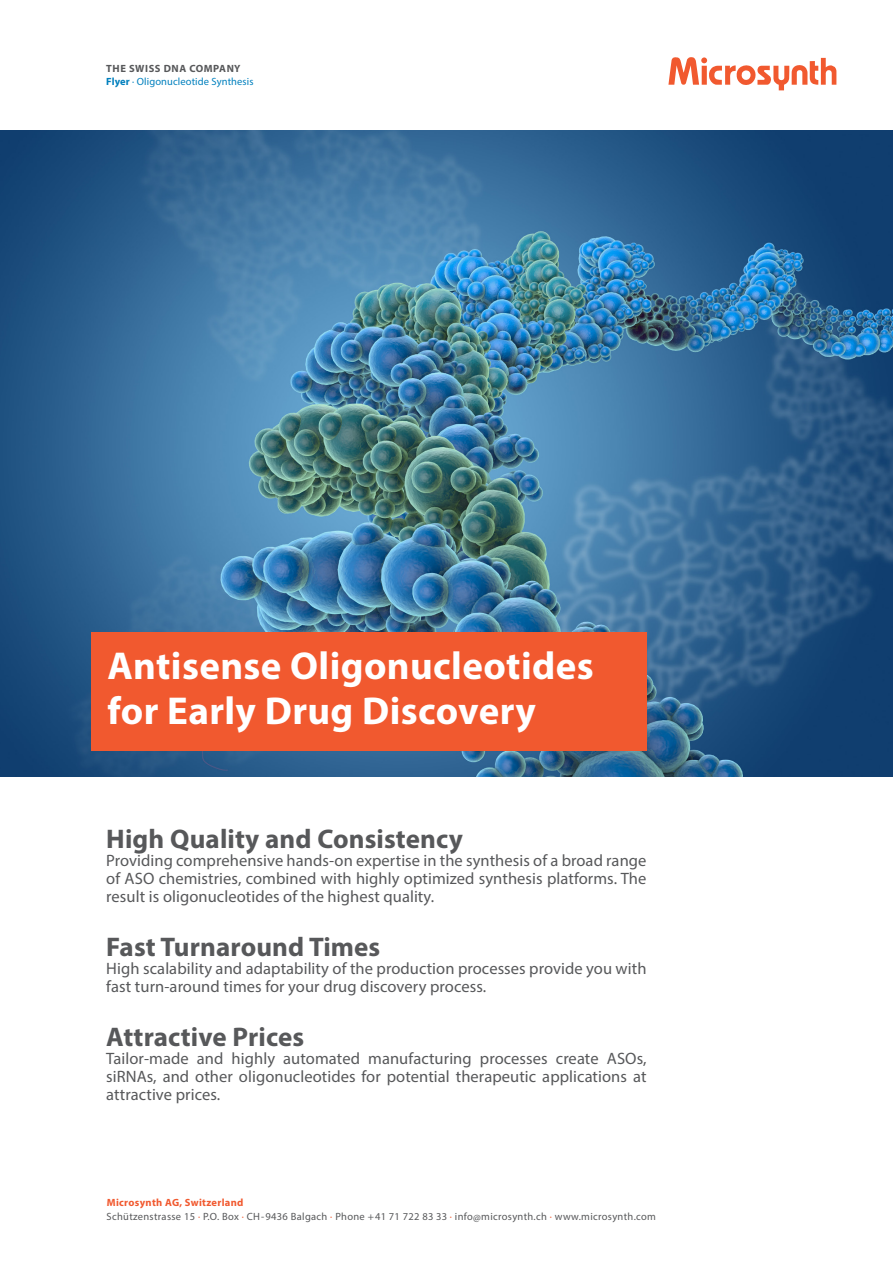
<style>
.page{position:relative;width:893px;height:1263px;background:#fff}
.page>*{position:absolute;margin:0;border:0;box-sizing:border-box;transform-origin:0 0}
._00_Lead_White{font:700 39px "Myriad Pro";letter-spacing:.01em;color:#fff}
._00_Lauftext{font:700 27px "Myriad Pro";letter-spacing:.005em;color:#57585a}
._00_Lauftext-2{font:16.5px/18px "Myriad Pro";letter-spacing:.005em;color:#57585a;text-align:justify}
.t1{font:10.5px/14.9px "Myriad Pro";letter-spacing:.03em;color:#57585a}
.t2{font:10.5px/12.6px "Myriad Pro";letter-spacing:.01em;color:#0080be}
.s1{font-weight:700;color:#57585a}
.s2{font-weight:700}
.s3{font-weight:700;color:#f1592f}
.s4{color:#f1592f}
</style>
<div class="page">
<svg style="left:668px;top:57px;width:168px;height:33px"></svg>
<img style="left:0;top:131px;width:893px;height:645px">
<div style="left:91px;top:632px;width:555px;height:118px;background:#f1592f"></div>
<p class="t2" style="left:106px;top:62px;width:149px"><span class="s1">THE SWISS DNA COMPANY<br></span><span class="s2">Flyer</span> · Oligonucleotide Synthesis</p>
<p class="_00_Lead_White" style="left:108px;top:640px;width:488px">Antisense Oligonucleotides</p>
<p class="_00_Lead_White" style="left:108px;top:685px;width:430px">for Early Drug Discovery</p>
<p class="_00_Lauftext" style="left:106px;top:822px;width:358px">High Quality and Consistency</p>
<p class="_00_Lauftext-2" style="left:106px;top:851px;width:542px">Providing comprehensive hands-on expertise in the synthesis of a broad range of ASO chemistries, combined with highly optimized synthesis platforms. The result is oligonucleotides of the highest quality.</p>
<p class="_00_Lauftext" style="left:106px;top:930px;width:276px">Fast Turnaround Times</p>
<p class="_00_Lauftext-2" style="left:106px;top:959px;width:542px">High scalability and adaptability of the production processes provide you with fast turn-around times for your drug discovery process.</p>
<p class="_00_Lauftext" style="left:106px;top:1020px;width:199px">Attractive Prices</p>
<p class="_00_Lauftext-2" style="left:106px;top:1049px;width:542px">Tailor-made and highly automated manufacturing processes create ASOs, siRNAs, and other oligonucleotides for potential therapeutic applications at attractive prices.</p>
<p class="t1" style="left:107px;top:1194px;width:551px"><span class="s3">Microsynth AG, Switzerland<br></span>Schützenstrasse 15 <span class="s4">·</span> P.O. Box <span class="s4">·</span> CH-9436 Balgach <span class="s4">·</span> Phone +41 71 722 83 33 <span class="s4">·</span> info@microsynth.ch <span class="s4">·</span> www.microsynth.com</p>
</div>
